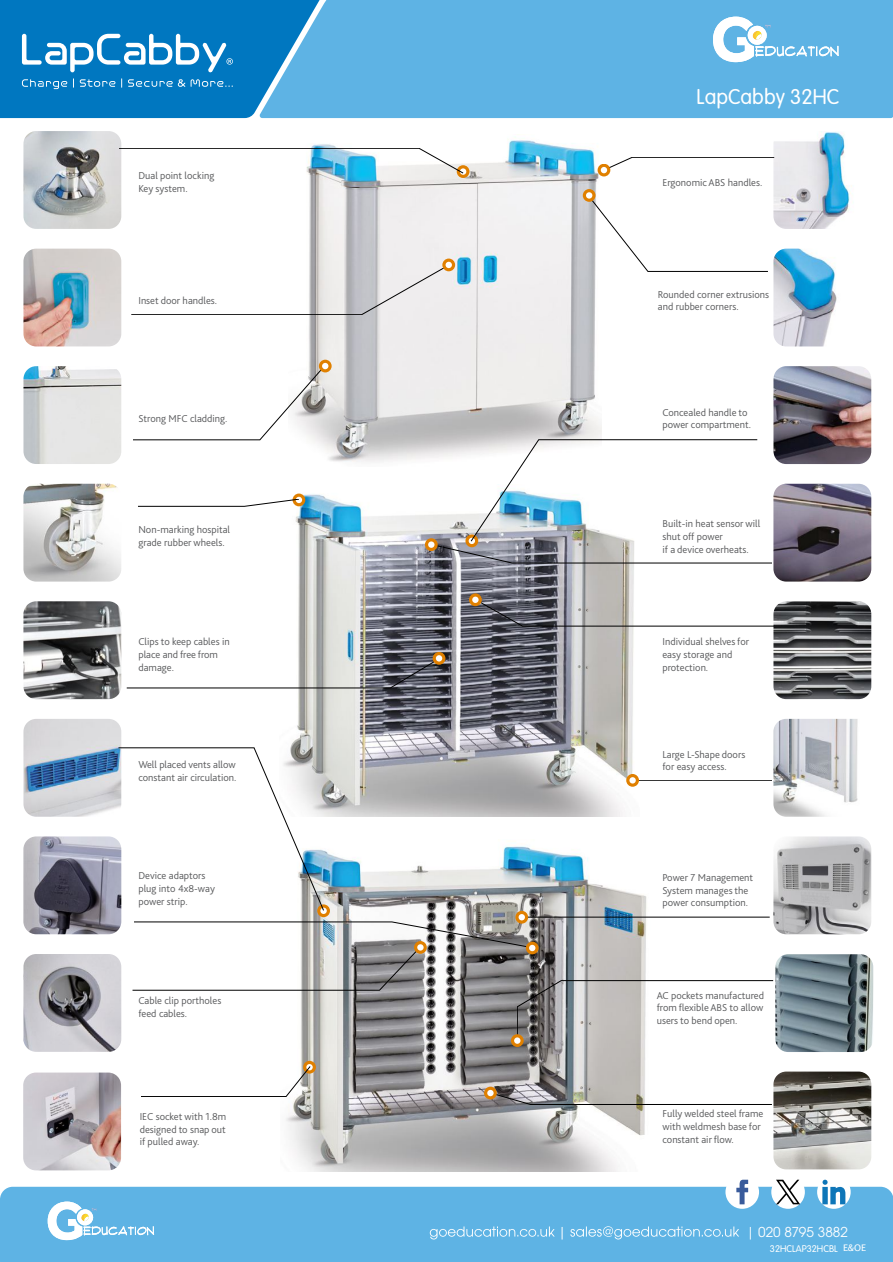
<style>
.page{position:relative;width:893px;height:1262px;background:#fff}
.page>*{position:absolute;margin:0;border:0;box-sizing:border-box;transform-origin:0 0}
.t1{font:300 21px "VAG Rounded Std";color:#fff}
.t2{font:15px "Avignon";color:#fff}
.t3{font:300 10.5px/12.6px "Bliss 2";color:#58595b}
.t4{font:300 9.6px "VAG Rounded Std";color:#fff}
.s1{font-family:"Lucida Sans";font-weight:400;font-size:9px}
</style>
<div class="page">
<div style="left:320px;top:0;width:573px;height:118px;background:#5eb3e4"></div>
<svg style="left:0;top:0;width:320px;height:118px;background:#1f88c8"></svg>
<img style="left:308px;top:140px;width:294px;height:322px">
<img style="left:279px;top:494px;width:360px;height:322px">
<img style="left:280px;top:846px;width:370px;height:325px">
<img style="left:23px;top:836px;width:98px;height:98px">
<img style="left:23px;top:719px;width:98px;height:97px">
<img style="left:23px;top:1072px;width:98px;height:98px">
<img style="left:773px;top:836px;width:98px;height:98px">
<img style="left:23px;top:954px;width:98px;height:97px">
<img style="left:773px;top:1071px;width:98px;height:98px">
<img style="left:23px;top:131px;width:98px;height:98px">
<img style="left:23px;top:249px;width:98px;height:97px">
<img style="left:23px;top:366px;width:98px;height:98px">
<img style="left:773px;top:131px;width:79px;height:98px">
<img style="left:773px;top:249px;width:64px;height:97px">
<img style="left:23px;top:484px;width:98px;height:97px">
<img style="left:773px;top:484px;width:98px;height:97px">
<img style="left:773px;top:366px;width:98px;height:98px">
<img style="left:773px;top:719px;width:85px;height:97px">
<img style="left:773px;top:601px;width:98px;height:98px">
<img style="left:775px;top:954px;width:98px;height:98px">
<img style="left:23px;top:601px;width:98px;height:98px">
<svg style="left:456px;top:165px;width:13px;height:13px"></svg>
<svg style="left:460px;top:168px;width:6px;height:7px"></svg>
<svg style="left:119px;top:148px;width:344px;height:25px"></svg>
<svg style="left:131px;top:264px;width:318px;height:51px"></svg>
<svg style="left:606px;top:157px;width:168px;height:13px"></svg>
<svg style="left:588px;top:196px;width:180px;height:76px"></svg>
<svg style="left:475px;top:599px;width:299px;height:27px"></svg>
<hr style="left:632px;top:780px;width:140px;height:1px;background:#000">
<hr style="left:521px;top:916px;width:248px;height:1px;background:#000">
<svg style="left:425px;top:538px;width:12px;height:13px"></svg>
<div style="left:428px;top:541px;width:6px;height:7px;background:#fff;border-radius:50%"></div>
<svg style="left:442px;top:258px;width:13px;height:13px"></svg>
<div style="left:445px;top:262px;width:7px;height:6px;background:#fff;border-radius:50%"></div>
<svg style="left:319px;top:360px;width:12px;height:12px"></svg>
<svg style="left:133px;top:363px;width:195px;height:77px"></svg>
<svg style="left:292px;top:493px;width:13px;height:13px"></svg>
<svg style="left:317px;top:904px;width:13px;height:13px"></svg>
<svg style="left:320px;top:907px;width:7px;height:7px"></svg>
<svg style="left:626px;top:774px;width:13px;height:12px"></svg>
<svg style="left:629px;top:777px;width:6px;height:6px"></svg>
<svg style="left:303px;top:1060px;width:13px;height:13px"></svg>
<svg style="left:306px;top:1064px;width:7px;height:6px"></svg>
<svg style="left:582px;top:189px;width:13px;height:13px"></svg>
<div style="left:586px;top:192px;width:6px;height:7px;background:#fff;border-radius:50%"></div>
<svg style="left:511px;top:1034px;width:12px;height:13px"></svg>
<svg style="left:132px;top:921px;width:641px;height:122px"></svg>
<svg style="left:515px;top:911px;width:13px;height:12px"></svg>
<div style="left:518px;top:914px;width:7px;height:6px;background:#fff;border-radius:50%"></div>
<svg style="left:280px;top:1066px;width:30px;height:30px"></svg>
<svg style="left:490px;top:1092px;width:160px;height:12px;background:#a3a2a0"></svg>
<svg style="left:118px;top:747px;width:206px;height:163px"></svg>
<svg style="left:138px;top:497px;width:164px;height:10px"></svg>
<svg style="left:431px;top:439px;width:341px;height:124px"></svg>
<svg style="left:469px;top:593px;width:13px;height:13px"></svg>
<div style="left:472px;top:596px;width:6px;height:7px;background:#fff;border-radius:50%"></div>
<svg style="left:484px;top:1086px;width:13px;height:13px"></svg>
<svg style="left:487px;top:1089px;width:6px;height:7px"></svg>
<svg style="left:597px;top:164px;width:13px;height:12px"></svg>
<div style="left:600px;top:167px;width:7px;height:6px;background:#fff;border-radius:50%"></div>
<svg style="left:432px;top:652px;width:13px;height:12px"></svg>
<svg style="left:126px;top:655px;width:316px;height:33px"></svg>
<div style="left:0;top:1186px;width:893px;height:76px;background:#5eb3e4"></div>
<svg style="left:713px;top:16px;width:125px;height:46px"></svg>
<div style="left:725px;top:1175px;width:34px;height:33px;background:#fff;border-radius:17px"></div>
<svg style="left:736px;top:1179px;width:12px;height:25px"></svg>
<div style="left:817px;top:1175px;width:33px;height:33px;background:#fff;border-radius:17px"></div>
<svg style="left:822px;top:1179px;width:23px;height:25px"></svg>
<svg style="left:48px;top:1201px;width:106px;height:39px"></svg>
<div style="left:771px;top:1175px;width:33px;height:33px;background:#fff;border-radius:17px"></div>
<svg style="left:776px;top:1179px;width:24px;height:25px"></svg>
<svg style="left:430px;top:1226px;width:124px;height:13px;background:#7bc0e8"></svg>
<svg style="left:570px;top:1226px;width:169px;height:13px;background:#7cc1e8"></svg>
<p class="t3" style="left:138px;top:170px;width:77px">Dual point locking<br>Key system.</p>
<p class="t3" style="left:138px;top:294px;width:80px">Inset door handles.</p>
<p class="t3" style="left:138px;top:412px;width:90px">Strong MFC cladding.</p>
<p class="t3" style="left:138px;top:523px;width:93px">Non-marking hospital grade rubber wheels.</p>
<p class="t3" style="left:138px;top:635px;width:93px">Clips to keep cables in place and free from damage.</p>
<h1 class="t1" style="left:696px;top:88px;width:144px">LapCabby 32HC</h1>
<p class="t3" style="left:662px;top:176px;width:101px">Ergonomic ABS handles.</p>
<p class="t3" style="left:658px;top:288px;width:113px">Rounded corner extrusions and rubber corners.</p>
<p class="t3" style="left:662px;top:406px;width:90px">Concealed handle to power compartment.</p>
<p class="t3" style="left:662px;top:517px;width:99px">Built-in heat sensor will shut off power<br>if a device overheats.</p>
<p class="t3" style="left:662px;top:635px;width:88px">Individual shelves for easy storage and protection.</p>
<p class="t3" style="left:138px;top:758px;width:100px">Well placed vents allow constant air circulation.</p>
<p class="t3" style="left:662px;top:748px;width:84px">Large L-Shape doors for easy access.</p>
<p class="t3" style="left:138px;top:869px;width:78px">Device adaptors plug into 4x8-way power strip.</p>
<p class="t3" style="left:138px;top:994px;width:84px">Cable clip portholes feed cables.</p>
<p class="t3" style="left:662px;top:871px;width:92px">Power 7 Management<br>System manages the power consumption.</p>
<p class="t3" style="left:656px;top:988px;width:109px;text-align:justify">AC pockets manufactured from flexible ABS to allow users to bend open.</p>
<p class="t3" style="left:140px;top:1110px;width:88px;text-align:justify">IEC socket with 1.8m designed to snap out if pulled away.</p>
<p class="t3" style="left:662px;top:1107px;width:102px">Fully welded steel frame with weldmesh base for constant air flow.</p>
<h2 class="t2" style="left:558px;top:1220px;width:9px">|</h2>
<h2 class="t2" style="left:746px;top:1220px;width:103px">| 020 8795 3882</h2>
<p class="t4" style="left:769px;top:1244px;width:98px">32HCLAP32HCBL <span class="s1">E&amp;OE</span></p>
</div>
